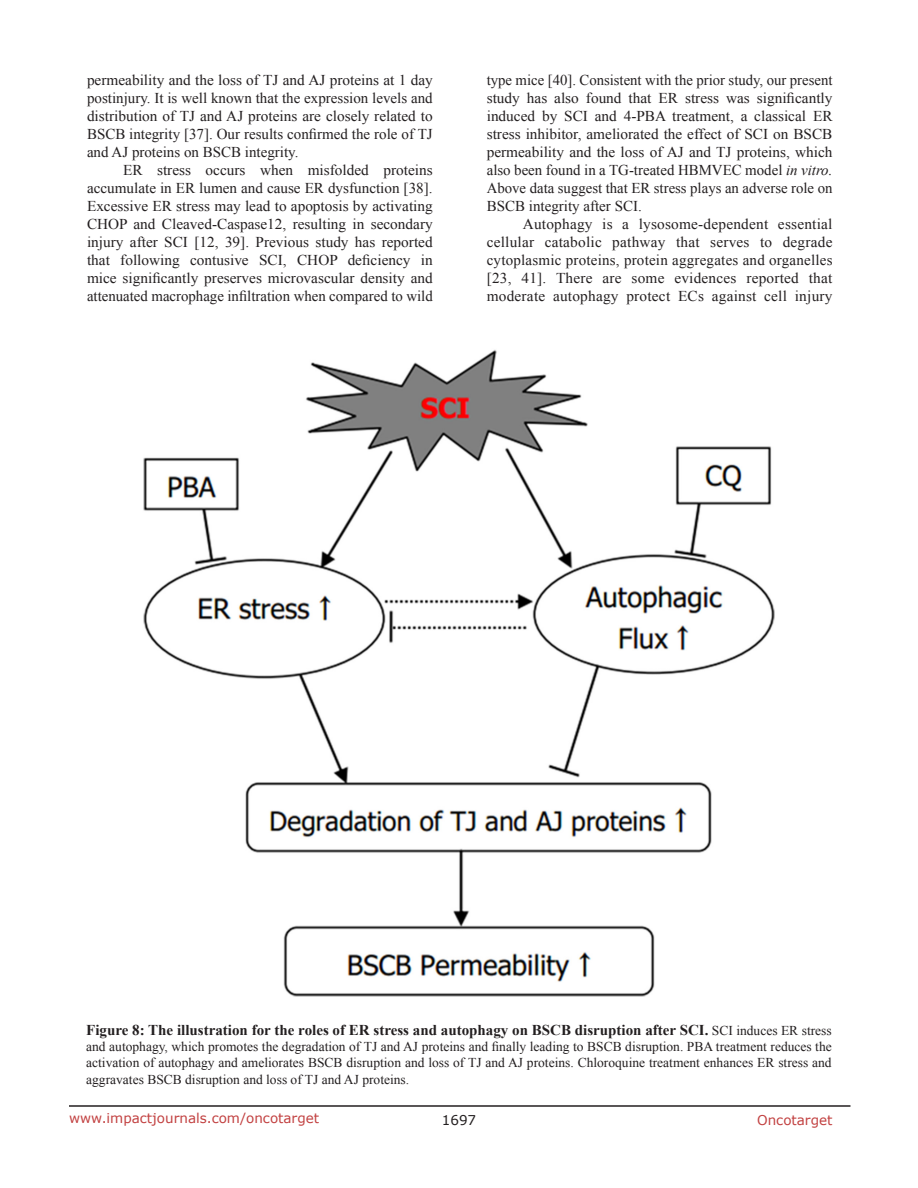
<style>
.page{position:relative;width:918px;height:1188px;background:#fff}
.page>*{position:absolute;margin:0;border:0;box-sizing:border-box;transform-origin:0 0}
.BodyText{font:15px/18px "Times New Roman";color:#231f20;text-align:justify}
.figuretext{font:700 15px "Times New Roman";color:#231f20}
.figuretext-2{font:13.5px/16.2px "Times New Roman";color:#231f20;text-align:justify}
.t1{font:13.5px "Verdana";color:#c24141}
.t2{font:13.5px "Verdana";color:#231f20}
.s1{font-style:italic}
.s2{font-weight:400;font-size:13.5px}
</style>
<div class="page">
<hr style="left:69px;top:1105px;width:781px;height:2px;background:#231f20">
<img style="left:143px;top:350px;width:632px;height:647px">
<p class="BodyText" style="left:87px;top:71px;width:347px">permeability and the loss of TJ and AJ proteins at 1 day postinjury. It is well known that the expression levels and distribution of TJ and AJ proteins are closely related to BSCB integrity [37]. Our results confirmed the role of TJ and AJ proteins on BSCB integrity.</p>
<p class="BodyText" style="left:87px;top:161px;width:347px;text-indent:36px">ER stress occurs when misfolded proteins accumulate in ER lumen and cause ER dysfunction [38].<br>Excessive ER stress may lead to apoptosis by activating CHOP and Cleaved-Caspase12, resulting in secondary injury after SCI [12, 39]. Previous study has reported that following contusive SCI, CHOP deficiency in mice significantly preserves microvascular density and attenuated macrophage infiltration when compared to wild</p>
<p class="BodyText" style="left:487px;top:71px;width:347px">type mice [40]. Consistent with the prior study, our present study has also found that ER stress was significantly induced by SCI and 4-PBA treatment, a classical ER stress inhibitor, ameliorated the effect of SCI on BSCB permeability and the loss of AJ and TJ proteins, which also been found in a TG-treated HBMVEC model <span class="s1">in vitro.<br></span>Above data suggest that ER stress plays an adverse role on BSCB integrity after SCI.</p>
<p class="BodyText" style="left:487px;top:215px;width:347px;text-indent:36px">Autophagy is a lysosome-dependent essential cellular catabolic pathway that serves to degrade cytoplasmic proteins, protein aggregates and organelles [23, 41]. There are some evidences reported that moderate autophagy protect ECs against cell injury</p>
<p class="figuretext" style="left:86px;top:1020px;width:747px">Figure 8: The illustration for the roles of ER stress and autophagy on BSCB disruption after SCI. <span class="s2">SCI induces ER stress</span></p>
<p class="figuretext-2" style="left:86px;top:1038px;width:747px">and autophagy, which promotes the degradation of TJ and AJ proteins and finally leading to BSCB disruption. PBA treatment reduces the activation of autophagy and ameliorates BSCB disruption and loss of TJ and AJ proteins. Chloroquine treatment enhances ER stress and aggravates BSCB disruption and loss of TJ and AJ proteins.</p>
<p class="t1" style="left:69px;top:1109px;width:252px">www.impactjournals.com/oncotarget</p>
<p class="t2" style="left:442px;top:1111px;width:36px">1697</p>
<p class="t1" style="left:757px;top:1111px;width:77px">Oncotarget</p>
</div>
